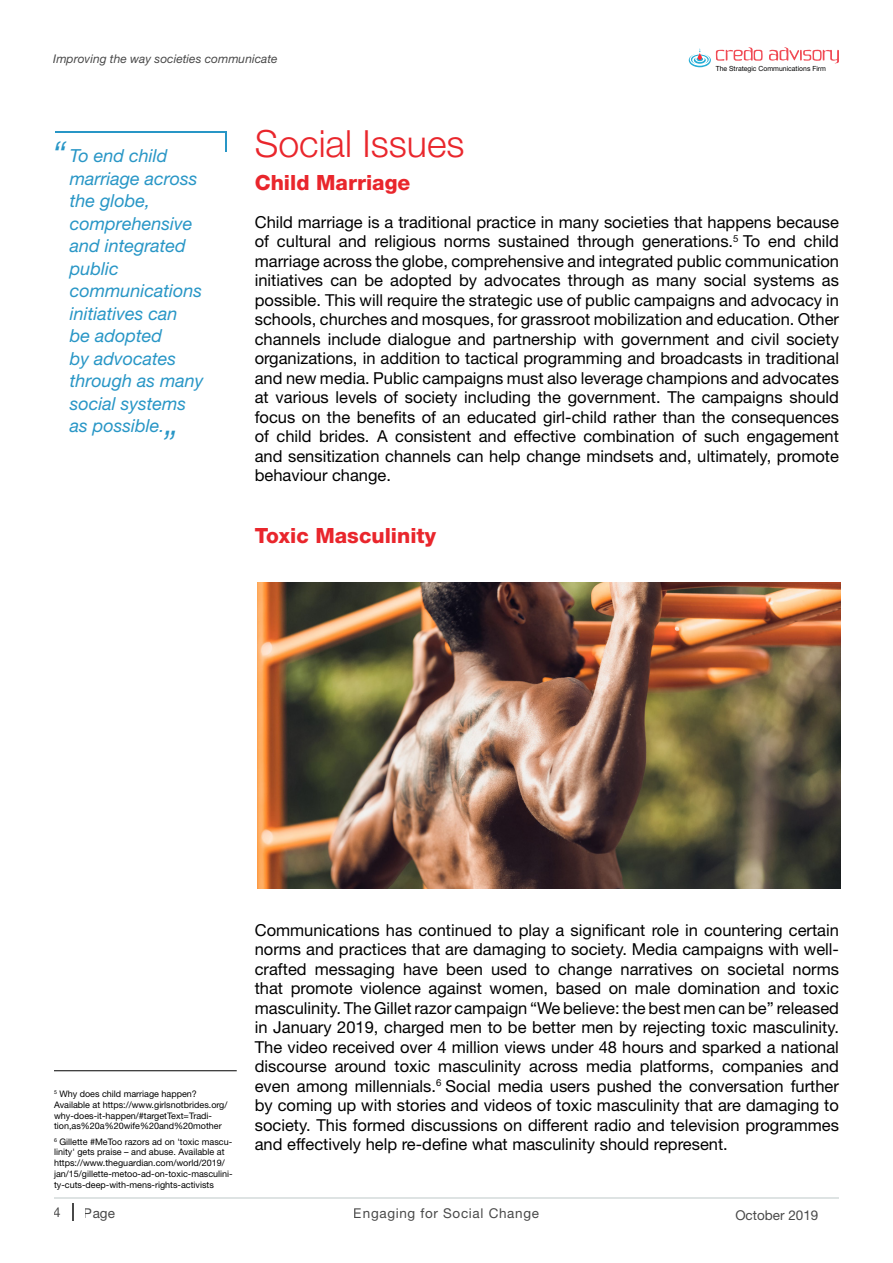
<style>
.page{position:relative;width:893px;height:1263px;background:#fff}
.page>*{position:absolute;margin:0;border:0;box-sizing:border-box;transform-origin:0 0}
.t1{font:300 37.5px "Helvetica Neue LT Std";color:#e9262c}
.t2{font:italic 300 37.5px "Helvetica Neue LT Std";color:#2896c6}
.t3{font:800 21px "Helvetica Neue LT Std";color:#e9262c}
.t4{font:italic 18px/22.5px "Helvetica Neue LT Std";color:#2896c6}
.t5{font:16.5px/19.5px "Helvetica Neue LT Std";color:#000;text-align:justify}
.t6{font:13.5px "Helvetica Neue LT Std";letter-spacing:.05em;color:#000}
.t7{font:13.5px "Helvetica Neue LT Std";color:#000}
.t8{font:italic 12px "Helvetica Neue LT Std";color:#000}
.t9{font:9px/10.8px "Helvetica Neue LT Std";color:#000}
.t10{font:7.05px "Helvetica Neue LT Std";color:#000}
</style>
<div class="page">
<svg style="left:73px;top:1203px;width:1px;height:17px"></svg>
<hr style="left:54px;top:1197px;width:785px;height:1px;background:#8a9b9c">
<hr style="left:0;top:130px;width:893px;height:1px;background:#000">
<svg style="left:769px;top:47px;width:70px;height:16px"></svg>
<svg style="left:689px;top:47px;width:74px;height:20px"></svg>
<hr style="left:55px;top:131px;width:172px;height:2px;background:#2896c6">
<hr style="left:225px;top:132px;width:2px;height:20px;background:#2896c6">
<hr style="left:54px;top:1070px;width:183px;height:1px;background:#000">
<img style="left:257px;top:582px;width:583px;height:307px">
<p class="t8" style="left:53px;top:51px;width:226px">Improving the way societies communicate</p>
<p class="t10" style="left:716px;top:64px;width:112px">The Strategic Communications Firm</p>
<h1 class="t2" style="left:52px;top:133px;width:15px">“</h1>
<p class="t4" style="left:70px;top:144px;width:135px">To end child marriage across the globe, comprehensive and integrated public communications initiatives can<br>be adopted<br>by advocates through as many social systems as possible.</p>
<h1 class="t2" style="left:179px;top:448px;width:15px;rotate:-180deg">“</h1>
<h1 class="t1" style="left:255px;top:120px;width:211px">Social Issues</h1>
<p class="t3" style="left:255px;top:170px;width:157px">Child Marriage</p>
<p class="t5" style="left:255px;top:212px;width:586px">Child marriage is a traditional practice in many societies that happens because of cultural and religious norms sustained through generations.<sup>5</sup> To end child marriage across the globe, comprehensive and integrated public communication initiatives can be adopted by advocates through as many social systems as possible. This will require the strategic use of public campaigns and advocacy in schools, churches and mosques, for grassroot mobilization and education. Other channels include dialogue and partnership with government and civil society organizations, in addition to tactical programming and broadcasts in traditional and new media. Public campaigns must also leverage champions and advocates at various levels of society including the government. The campaigns should focus on the benefits of an educated girl-child rather than the consequences of child brides. A consistent and effective combination of such engagement and sensitization channels can help change mindsets and, ultimately, promote behaviour change.</p>
<p class="t3" style="left:255px;top:523px;width:183px">Toxic Masculinity</p>
<p class="t9" style="left:54px;top:1088px;width:175px"><sup>5</sup> Why does child marriage happen?<br>Available at https://www.girlsnotbrides.org/ why-does-it-happen/#targetText=Tradi&shy;tion,as%20a%20wife%20and%20mother</p>
<p class="t9" style="left:54px;top:1136px;width:180px"><sup>6</sup> Gillette #MeToo razors ad on 'toxic mascu&shy;linity' gets praise – and abuse. Available at https://www.theguardian.com/world/2019/ jan/15/gillette-metoo-ad-on-toxic-masculini&shy;ty-cuts-deep-with-mens-rights-activists</p>
<p class="t5" style="left:255px;top:920px;width:586px">Communications has continued to play a significant role in countering certain norms and practices that are damaging to society. Media campaigns with well&shy;crafted messaging have been used to change narratives on societal norms that promote violence against women, based on male domination and toxic masculinity. The Gillet razor campaign “We believe: the best men can be” released in January 2019, charged men to be better men by rejecting toxic masculinity.<br>The video received over 4 million views under 48 hours and sparked a national discourse around toxic masculinity across media platforms, companies and even among millennials.<sup>6</sup> Social media users pushed the conversation further by coming up with stories and videos of toxic masculinity that are damaging to society. This formed discussions on different radio and television programmes and effectively help re-define what masculinity should represent.</p>
<p class="t6" style="left:54px;top:1204px;width:9px">4</p>
<p class="t6" style="left:84px;top:1205px;width:32px">Page</p>
<p class="t6" style="left:354px;top:1205px;width:187px">Engaging for Social Change</p>
<p class="t7" style="left:735px;top:1207px;width:85px">October 2019</p>
</div>
